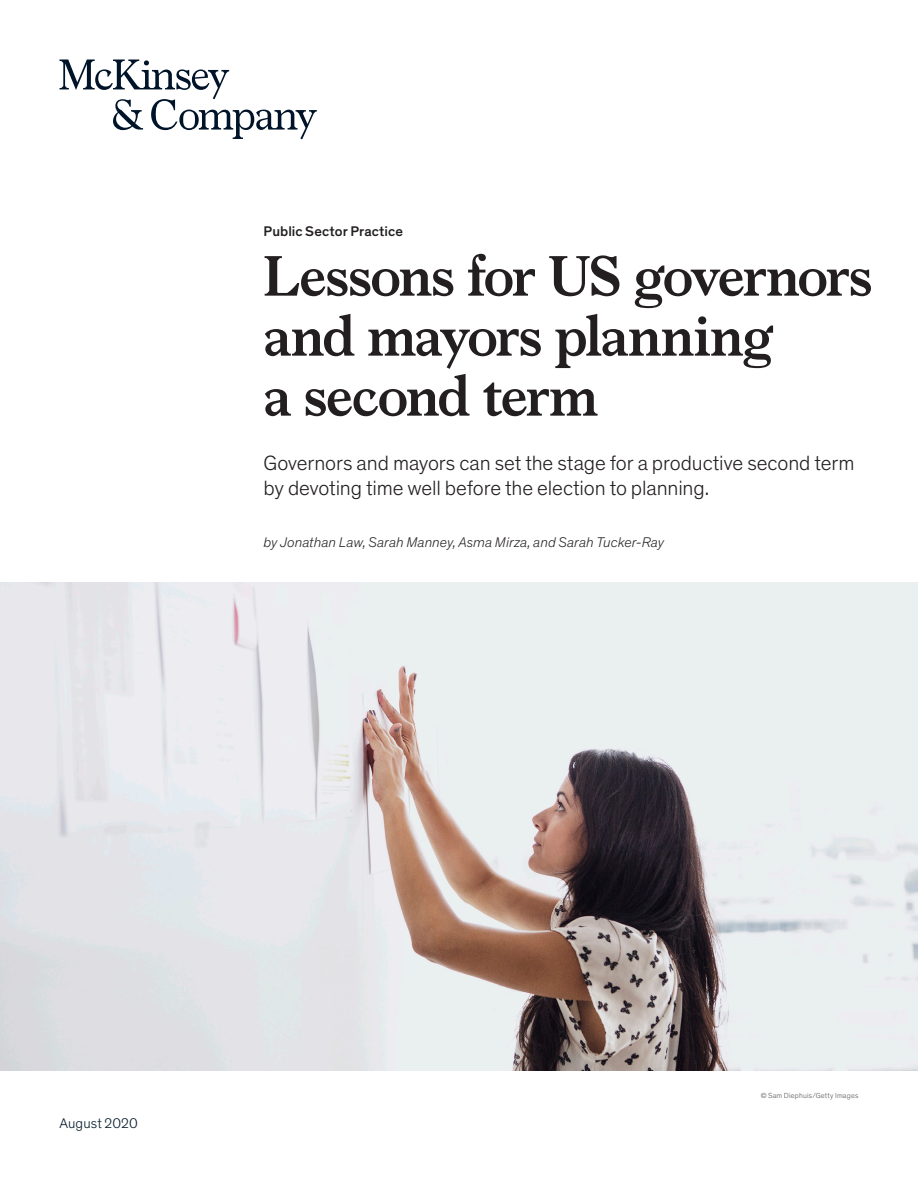
<style>
.page{position:relative;width:918px;height:1188px;background:#fff}
.page>*{position:absolute;margin:0;border:0;box-sizing:border-box;transform-origin:0 0}
.Title_of_article-dee{font:700 57px/60px "Bower";letter-spacing:-.02em;color:#231f20}
.Standfirst-Dek_McKin{font:300 21px/25.5px "Mc Kinsey Sans";letter-spacing:-.005em;color:#231f20}
.Author_byline{font:italic 300 14.25px "Mc Kinsey Sans";letter-spacing:.005em;color:#231f20}
.Eyebrow{font:500 14.25px "Mc Kinsey Sans";letter-spacing:.005em;color:#231f20}
.Cover_date_-_Deep_bl{font:300 14.25px "Mc Kinsey Sans";letter-spacing:.005em;color:#051c2c}
.Art_Photo_credit{font:300 7.5px "Mc Kinsey Sans";letter-spacing:.02em;color:#57585a}
</style>
<div class="page">
<img style="left:0;top:582px;width:918px;height:488px">
<svg style="left:60px;top:60px;width:257px;height:79px"></svg>
<p class="Eyebrow" style="left:264px;top:220px;width:141px">Public Sector Practice</p>
<p class="Title_of_article-dee" style="left:264px;top:242px;width:610px">Lessons for US governors and mayors planning<br>a second term</p>
<p class="Standfirst-Dek_McKin" style="left:264px;top:449px;width:592px">Governors and mayors can set the stage for a productive second term by devoting time well before the election to planning.</p>
<p class="Author_byline" style="left:264px;top:532px;width:402px">by Jonathan Law, Sarah Manney, Asma Mirza, and Sarah Tucker-Ray</p>
<p class="Cover_date_-_Deep_bl" style="left:60px;top:1113px;width:80px">August 2020</p>
<p class="Art_Photo_credit" style="left:761px;top:1090px;width:99px">© Sam Diephuis/Getty Images</p>
</div>
